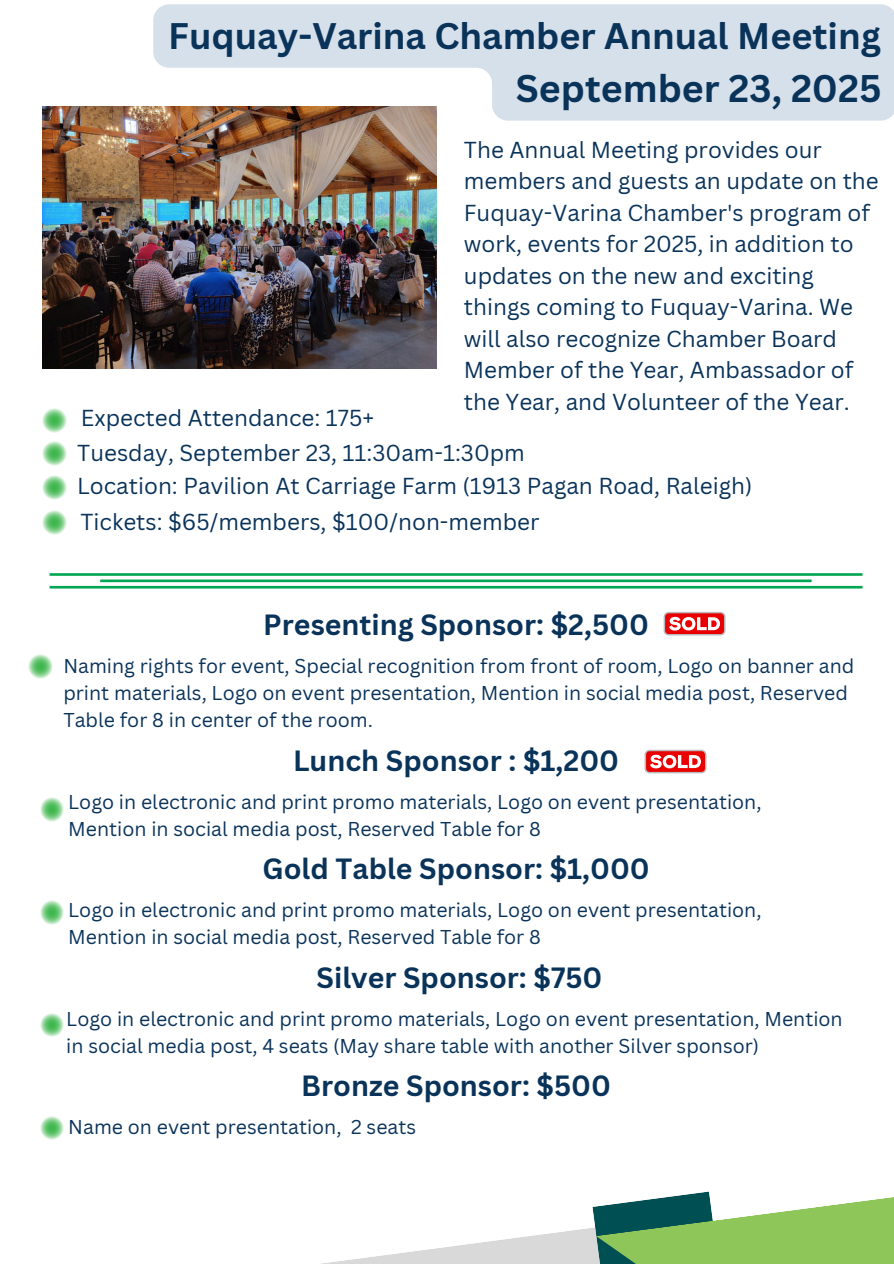
<style>
.page{position:relative;width:894px;height:1264px;background:#fff}
.page>*{position:absolute;margin:0;border:0;box-sizing:border-box;transform-origin:0 0}
.t1{font:700 37.5px "Canva Sans";color:#0a335a}
.t2{font:700 36px "Canva Sans";color:#0a335a}
.t3{font:700 28.5px "Canva Sans";color:#0a335a}
.t4{font:22.5px/31.5px "Canva Sans";color:#0a335a}
.t5{font:19.5px/27px "Canva Sans";color:#0a335a}
</style>
<div class="page">
<svg style="left:329px;top:1191px;width:564px;height:72px"></svg>
<hr style="left:100px;top:579px;width:711px;height:3px;background:#00a651">
<hr style="left:50px;top:573px;width:812px;height:3px;background:#00a651">
<hr style="left:50px;top:586px;width:812px;height:2px;background:#00a651">
<img style="left:43px;top:106px;width:393px;height:262px">
<svg style="left:153px;top:4px;width:740px;height:117px;fill:#d6e0ea"></svg>
<img style="left:29px;top:654px;width:23px;height:24px">
<img style="left:40px;top:797px;width:24px;height:24px">
<img style="left:40px;top:900px;width:24px;height:24px">
<img style="left:40px;top:1013px;width:24px;height:23px">
<img style="left:40px;top:1116px;width:24px;height:23px">
<img style="left:43px;top:409px;width:23px;height:23px">
<img style="left:43px;top:441px;width:23px;height:24px">
<img style="left:43px;top:476px;width:23px;height:23px">
<img style="left:43px;top:511px;width:23px;height:23px">
<svg style="left:663px;top:612px;width:62px;height:23px"></svg>
<svg style="left:644px;top:749px;width:62px;height:24px"></svg>
<h1 class="t2" style="left:168px;top:10px;width:714px">Fuquay-Varina Chamber Annual Meeting</h1>
<h1 class="t1" style="left:516px;top:62px;width:367px">September 23, 2025</h1>
<p class="t4" style="left:464px;top:133px;width:416px">The Annual Meeting provides our members and guests an update on the Fuquay-Varina Chamber's program of work, events for 2025, in addition to updates on the new and exciting things coming to Fuquay-Varina. We will also recognize Chamber Board Member of the Year, Ambassador of the Year, and Volunteer of the Year.</p>
<p class="t4" style="left:81px;top:402px;width:295px">Expected Attendance: 175+</p>
<p class="t4" style="left:77px;top:436px;width:449px">Tuesday, September 23, 11:30am-1:30pm</p>
<p class="t4" style="left:77px;top:469px;width:676px">Location: Pavilion At Carriage Farm (1913 Pagan Road, Raleigh)</p>
<p class="t4" style="left:80px;top:506px;width:460px">Tickets: $65/members, $100/non-member</p>
<h3 class="t3" style="left:263px;top:604px;width:387px">Presenting Sponsor: $2,500</h3>
<h3 class="t5" style="left:63px;top:652px;width:792px">Naming rights for event, Special recognition from front of room, Logo on banner and print materials, Logo on event presentation, Mention in social media post, Reserved<br>Table for 8 in center of the room.</h3>
<h3 class="t3" style="left:293px;top:740px;width:327px">Lunch Sponsor : $1,200</h3>
<p class="t5" style="left:68px;top:787px;width:694px">Logo in electronic and print promo materials, Logo on event presentation,<br>Mention in social media post, Reserved Table for 8</p>
<p class="t3" style="left:262px;top:848px;width:388px">Gold Table Sponsor: $1,000</p>
<p class="t5" style="left:68px;top:896px;width:694px">Logo in electronic and print promo materials, Logo on event presentation,<br>Mention in social media post, Reserved Table for 8</p>
<h3 class="t3" style="left:316px;top:957px;width:287px">Silver Sponsor: $750</h3>
<p class="t5" style="left:66px;top:1004px;width:777px">Logo in electronic and print promo materials, Logo on event presentation, Mention in social media post, 4 seats (May share table with another Silver sponsor)</p>
<h3 class="t3" style="left:301px;top:1066px;width:311px">Bronze Sponsor: $500</h3>
<p class="t5" style="left:68px;top:1113px;width:349px">Name on event presentation, 2 seats</p>
</div>
